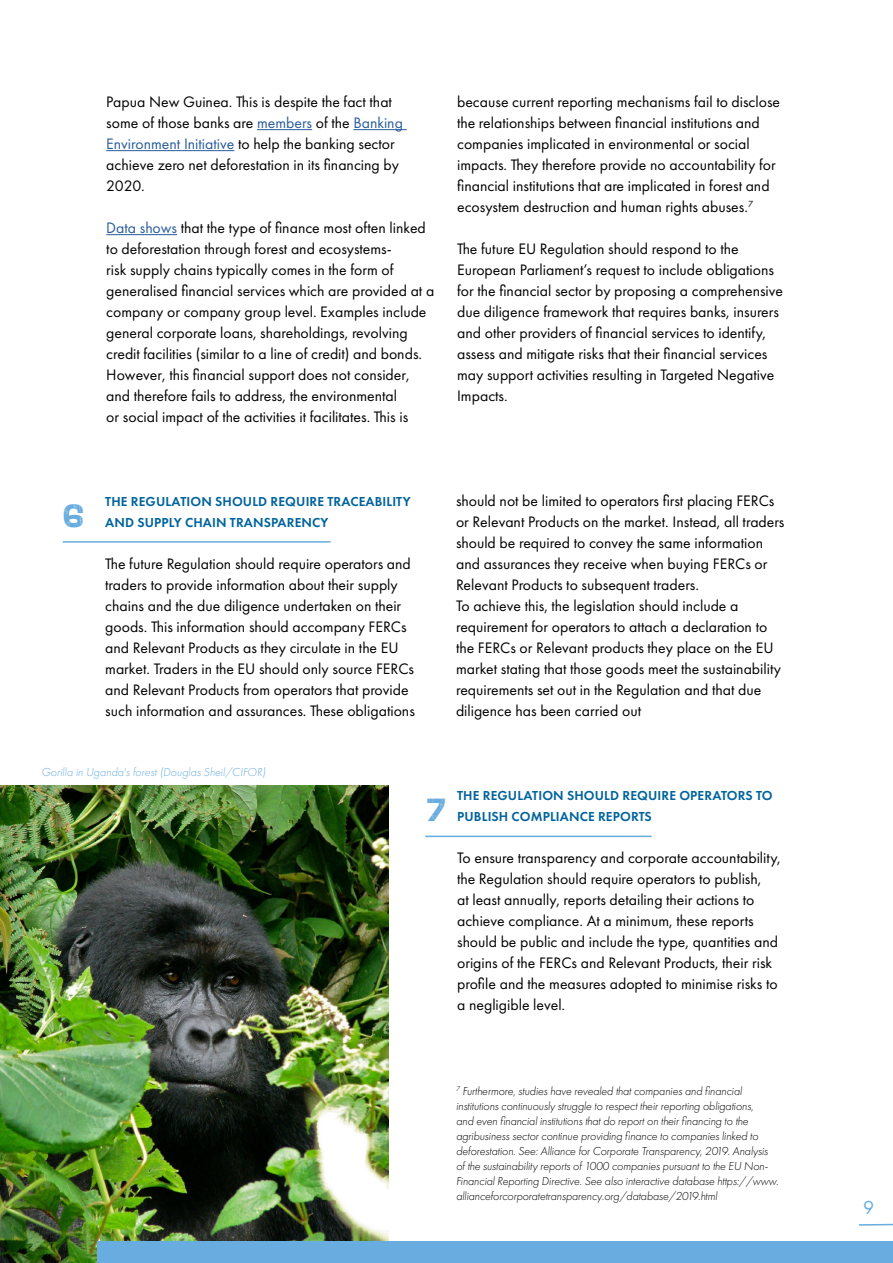
<style>
.page{position:relative;width:893px;height:1263px;background:#fff}
.page>*{position:absolute;margin:0;border:0;box-sizing:border-box;transform-origin:0 0}
.t1{font:700 33.45px "Scarlet Wood";color:#69acdf}
.t2{font:19.5px "Futura PT";color:#69acdf}
.t3{font:15.75px/21px "Futura PT";color:#000}
.t4{font:600 13.5px/21px "Futura PT";letter-spacing:.01em;color:#00649c}
.t5{font:italic 300 12px/15px "Futura PT";letter-spacing:-.01em;color:#000}
.t6{font:italic 300 12px "Futura PT";color:#69acdf}
.s1{color:#275b9b}
</style>
<div class="page">
<svg style="left:859px;top:1223px;width:34px;height:3px"></svg>
<hr style="left:63px;top:541px;width:268px;height:2px;background:#69acdf">
<hr style="left:257px;top:129px;width:55px;height:1px;background:#275b9b">
<hr style="left:353px;top:129px;width:54px;height:1px;background:#275b9b">
<hr style="left:106px;top:150px;width:128px;height:1px;background:#275b9b">
<hr style="left:106px;top:234px;width:71px;height:1px;background:#275b9b">
<img style="left:0;top:786px;width:388px;height:477px">
<div style="left:98px;top:1241px;width:795px;height:22px;background:#69acdf"></div>
<hr style="left:425px;top:836px;width:227px;height:1px;background:#69acdf">
<p class="t3" style="left:106px;top:91px;width:298px">Papua New Guinea. This is despite the fact that some of those banks are <span class="s1">members</span> of the <span class="s1">Banking Environment Initiative</span> to help the banking sector achieve zero net deforestation in its financing by 2020.</p>
<p class="t3" style="left:106px;top:217px;width:329px"><span class="s1">Data shows</span> that the type of finance most often linked to deforestation through forest and ecosystems-<br>risk supply chains typically comes in the form of generalised financial services which are provided at a company or company group level. Examples include general corporate loans, shareholdings, revolving credit facilities (similar to a line of credit) and bonds.<br>However, this financial support does not consider, and therefore fails to address, the environmental<br>or social impact of the activities it facilitates. This is</p>
<p class="t3" style="left:457px;top:91px;width:324px">because current reporting mechanisms fail to disclose the relationships between financial institutions and companies implicated in environmental or social impacts. They therefore provide no accountability for financial institutions that are implicated in forest and ecosystem destruction and human rights abuses.<sup>7</sup></p>
<p class="t3" style="left:457px;top:238px;width:328px">The future EU Regulation should respond to the European Parliament’s request to include obligations for the financial sector by proposing a comprehensive due diligence framework that requires banks, insurers and other providers of financial services to identify, assess and mitigate risks that their financial services may support activities resulting in Targeted Negative Impacts.</p>
<h1 class="t1" style="left:63px;top:493px;width:22px">6</h1>
<p class="t4" style="left:105px;top:491px;width:307px">THE REGULATION SHOULD REQUIRE TRACEABILITY<br>AND SUPPLY CHAIN TRANSPARENCY</p>
<p class="t3" style="left:105px;top:553px;width:311px">The future Regulation should require operators and traders to provide information about their supply chains and the due diligence undertaken on their goods. This information should accompany FERCs and Relevant Products as they circulate in the EU market. Traders in the EU should only source FERCs and Relevant Products from operators that provide such information and assurances. These obligations</p>
<p class="t3" style="left:456px;top:490px;width:330px">should not be limited to operators first placing FERCs or Relevant Products on the market. Instead, all traders should be required to convey the same information and assurances they receive when buying FERCs or Relevant Products to subsequent traders.<br>To achieve this, the legislation should include a requirement for operators to attach a declaration to the FERCs or Relevant products they place on the EU market stating that those goods meet the sustainability requirements set out in the Regulation and that due diligence has been carried out</p>
<p class="t6" style="left:41px;top:765px;width:226px">Gorilla in Uganda's forest (Douglas Sheil/CIFOR)</p>
<h1 class="t1" style="left:426px;top:787px;width:22px">7</h1>
<p class="t4" style="left:457px;top:785px;width:317px">THE REGULATION SHOULD REQUIRE OPERATORS TO<br>PUBLISH COMPLIANCE REPORTS</p>
<p class="t3" style="left:457px;top:847px;width:325px">To ensure transparency and corporate accountability, the Regulation should require operators to publish,<br>at least annually, reports detailing their actions to achieve compliance. At a minimum, these reports should be public and include the type, quantities and origins of the FERCs and Relevant Products, their risk profile and the measures adopted to minimise risks to a negligible level.</p>
<p class="t5" style="left:456px;top:1083px;width:324px"><sup>7</sup> Furthermore, studies have revealed that companies and financial institutions continuously struggle to respect their reporting obligations,<br>and even financial institutions that do report on their financing to the agribusiness sector continue providing finance to companies linked to deforestation. See: Alliance for Corporate Transparency, 2019. Analysis of the sustainability reports of 1000 companies pursuant to the EU Non-Financial Reporting Directive. See also interactive database https://www. allianceforcorporatetransparency.org/database/2019.html</p>
<p class="t2" style="left:863px;top:1196px;width:13px">9</p>
</div>
